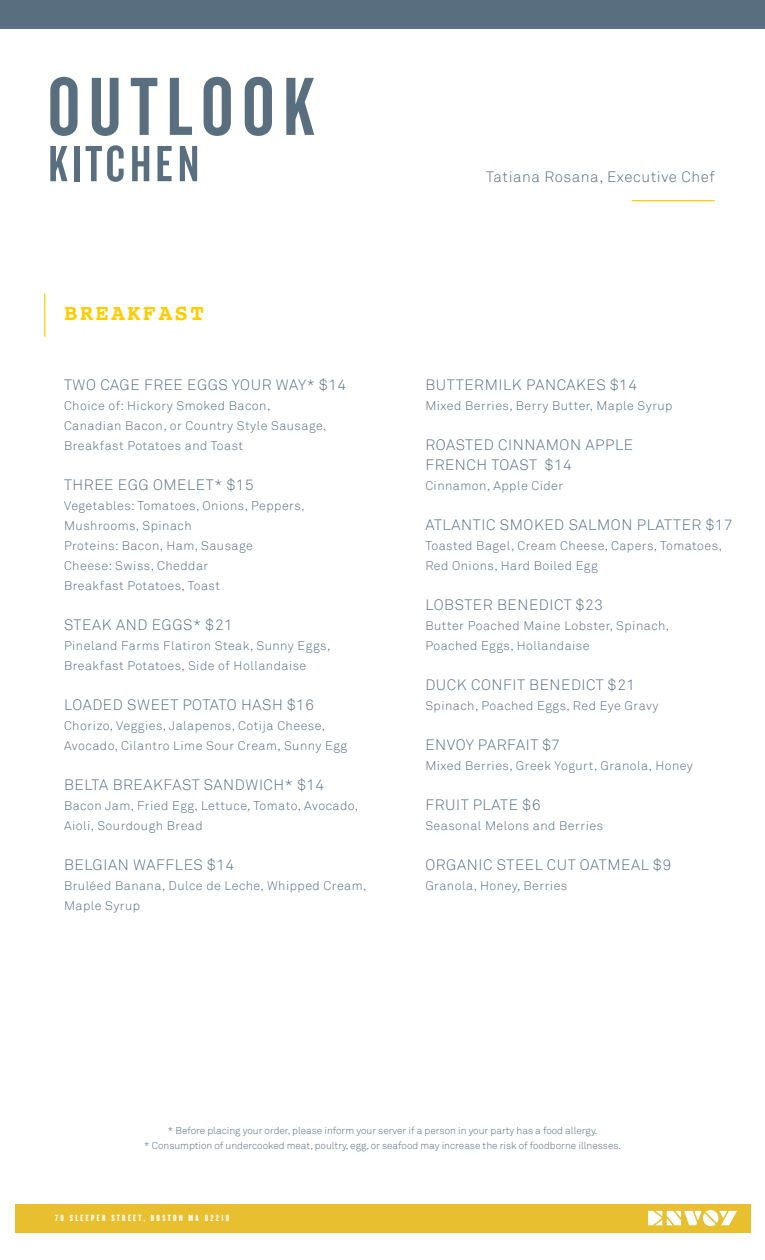
<style>
.page{position:relative;width:765px;height:1260px;background:#fff}
.page>*{position:absolute;margin:0;border:0;box-sizing:border-box;transform-origin:0 0}
.t1{font:700 22.5px "Courier 10 Pitch BT";letter-spacing:.1em;color:#fecd00}
.t2{font:300 15px/20px "Akkurat";letter-spacing:.04em;color:#596e7f}
.t3{font:300 12.5px/20px "Akkurat";letter-spacing:.04em;color:#596e7f}
.t4{font:300 10px "Akkurat";color:#596e7f}
.t5{font:9.38px "Knockout HTF68 Full Featherwt";letter-spacing:.25em;color:#fff}
</style>
<div class="page">
<hr style="left:44px;top:293px;width:1px;height:44px;background:#fecd00">
<hr style="left:632px;top:200px;width:83px;height:1px;background:#fecd00">
<div style="left:0;top:0;width:765px;height:29px;background:#596e7f"></div>
<svg style="left:50px;top:77px;width:28px;height:59px"></svg>
<svg style="left:92px;top:78px;width:27px;height:58px"></svg>
<svg style="left:131px;top:78px;width:26px;height:57px"></svg>
<svg style="left:170px;top:78px;width:22px;height:57px"></svg>
<svg style="left:204px;top:77px;width:27px;height:59px"></svg>
<svg style="left:245px;top:77px;width:27px;height:59px"></svg>
<svg style="left:286px;top:78px;width:28px;height:57px"></svg>
<svg style="left:50px;top:146px;width:18px;height:35px"></svg>
<div style="left:74px;top:146px;width:6px;height:35px;background:#596e7f"></div>
<svg style="left:86px;top:145px;width:38px;height:37px"></svg>
<svg style="left:132px;top:146px;width:17px;height:35px"></svg>
<svg style="left:158px;top:146px;width:14px;height:35px"></svg>
<svg style="left:180px;top:146px;width:17px;height:35px"></svg>
<div style="left:15px;top:1204px;width:736px;height:28px;background:#e8bf2e"></div>
<svg style="left:648px;top:1210px;width:89px;height:17px"></svg>
<h2 class="t1" style="left:64px;top:300px;width:141px">BREAKFAST</h2>
<p class="t2" style="left:64px;top:375px;width:284px">TWO CAGE FREE EGGS YOUR WAY* $14</p>
<p class="t3" style="left:64px;top:395px;width:264px">Choice of: Hickory Smoked Bacon,<br>Canadian Bacon, or Country Style Sausage,<br>Breakfast Potatoes and Toast</p>
<p class="t2" style="left:64px;top:475px;width:191px">THREE EGG OMELET* $15</p>
<p class="t3" style="left:64px;top:495px;width:242px">Vegetables: Tomatoes, Onions, Peppers,<br>Mushrooms, Spinach<br>Proteins: Bacon, Ham, Sausage<br>Cheese: Swiss, Cheddar<br>Breakfast Potatoes, Toast</p>
<p class="t2" style="left:64px;top:615px;width:170px">STEAK AND EGGS* $21</p>
<p class="t3" style="left:64px;top:635px;width:268px">Pineland Farms Flatiron Steak, Sunny Eggs,<br>Breakfast Potatoes, Side of Hollandaise</p>
<p class="t2" style="left:64px;top:695px;width:251px">LOADED SWEET POTATO HASH $16</p>
<p class="t3" style="left:64px;top:715px;width:285px">Chorizo, Veggies, Jalapenos, Cotija Cheese,<br>Avocado, Cilantro Lime Sour Cream, Sunny Egg</p>
<p class="t2" style="left:64px;top:775px;width:262px">BELTA BREAKFAST SANDWICH* $14</p>
<p class="t3" style="left:64px;top:795px;width:296px">Bacon Jam, Fried Egg, Lettuce, Tomato, Avocado,<br>Aioli, Sourdough Bread</p>
<p class="t2" style="left:64px;top:855px;width:171px">BELGIAN WAFFLES $14</p>
<p class="t3" style="left:64px;top:875px;width:304px">Bruléed Banana, Dulce de Leche, Whipped Cream,<br>Maple Syrup</p>
<p class="t2" style="left:486px;top:167px;width:230px">Tatiana Rosana, Executive Chef</p>
<p class="t2" style="left:425px;top:375px;width:213px">BUTTERMILK PANCAKES $14</p>
<p class="t3" style="left:425px;top:395px;width:249px">Mixed Berries, Berry Butter, Maple Syrup</p>
<p class="t2" style="left:425px;top:435px;width:209px">ROASTED CINNAMON APPLE<br>FRENCH TOAST $14</p>
<p class="t3" style="left:425px;top:475px;width:139px">Cinnamon, Apple Cider</p>
<p class="t2" style="left:425px;top:515px;width:309px">ATLANTIC SMOKED SALMON PLATTER $17</p>
<p class="t3" style="left:425px;top:535px;width:298px">Toasted Bagel, Cream Cheese, Capers, Tomatoes,<br>Red Onions, Hard Boiled Egg</p>
<p class="t2" style="left:425px;top:595px;width:179px">LOBSTER BENEDICT $23</p>
<p class="t3" style="left:425px;top:615px;width:245px">Butter Poached Maine Lobster, Spinach,<br>Poached Eggs, Hollandaise</p>
<p class="t2" style="left:425px;top:675px;width:211px">DUCK CONFIT BENEDICT $21</p>
<p class="t3" style="left:425px;top:695px;width:235px">Spinach, Poached Eggs, Red Eye Gravy</p>
<p class="t2" style="left:425px;top:735px;width:136px">ENVOY PARFAIT $7</p>
<p class="t3" style="left:425px;top:755px;width:269px">Mixed Berries, Greek Yogurt, Granola, Honey</p>
<p class="t2" style="left:425px;top:795px;width:117px">FRUIT PLATE $6</p>
<p class="t3" style="left:425px;top:815px;width:179px">Seasonal Melons and Berries</p>
<p class="t2" style="left:425px;top:855px;width:247px">ORGANIC STEEL CUT OATMEAL $9</p>
<p class="t3" style="left:425px;top:875px;width:144px">Granola, Honey, Berries</p>
<p class="t4" style="left:168px;top:1125px;width:431px">* Before placing your order, please inform your server if a person in your party has a food allergy.</p>
<p class="t4" style="left:144px;top:1140px;width:478px">* Consumption of undercooked meat, poultry, egg, or seafood may increase the risk of foodborne illnesses.</p>
<p class="t5" style="left:55px;top:1213px;width:176px">70 SLEEPER STREET, BOSTON MA 02210</p>
</div>
